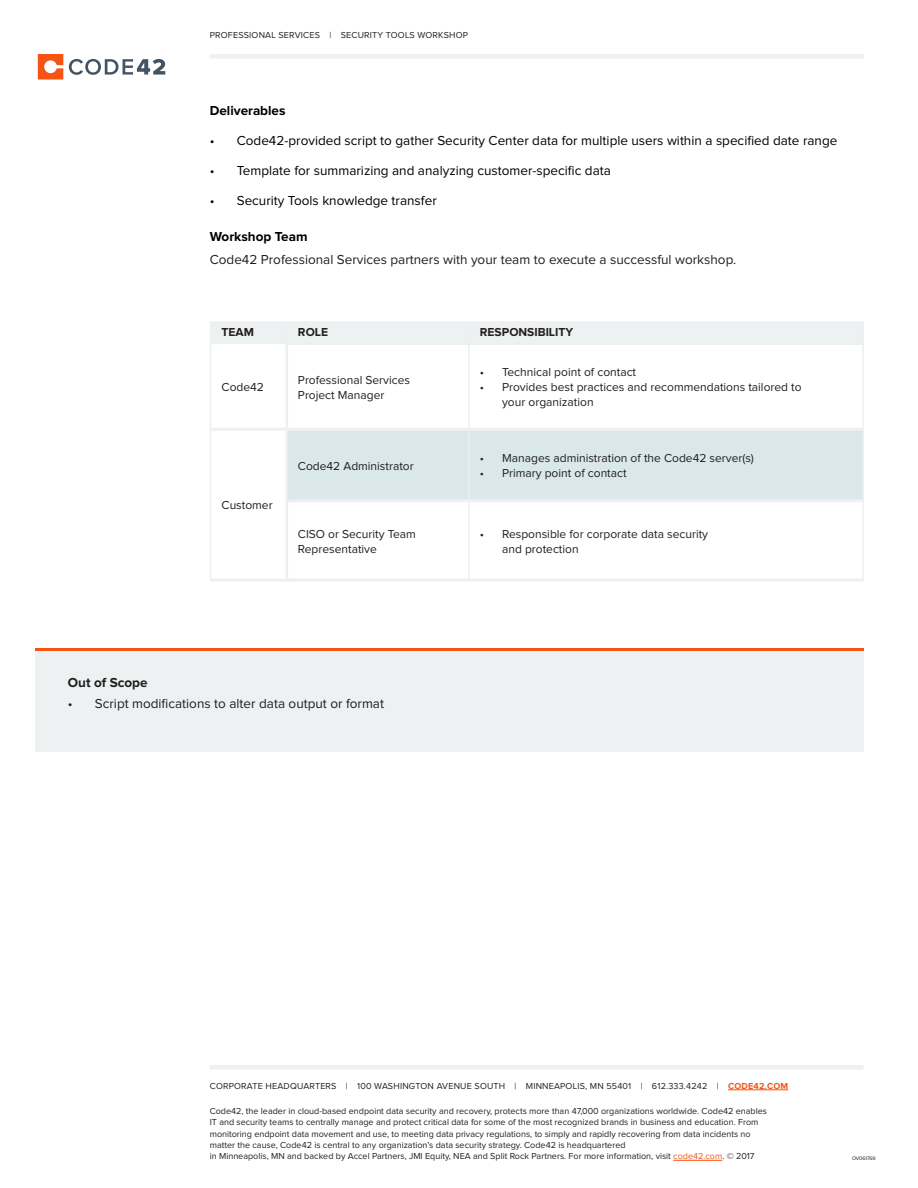
<style>
.page{position:relative;width:918px;height:1188px;background:#fff}
.page>*{position:absolute;margin:0;border:0;box-sizing:border-box;transform-origin:0 0}
.t1{font:13.5px "Proxima Nova";color:#000}
.BODY_COPY__9_15{font:13.5px "Proxima Nova";color:#201d1e}
.BODY_COPY__9_15-2{font:700 13.5px "Proxima Nova";color:#000}
.BODY_COPY__9_15-3{font:700 13.5px "Proxima Nova";color:#201d1e}
.BODY_COPY__9_15-4{font:12px/15px "Proxima Nova";color:#221e1f}
.t2{font:700 12px "Proxima Nova";color:#231f20}
.Boilerplate{font:9px/11.2px "Proxima Nova";color:#231f20}
.Footer_Contact_Infor{font:9px "Proxima Nova";letter-spacing:.02em;color:#231f20}
.Date___Part_No{font:5.25px "Proxima Nova";letter-spacing:-.02em;color:#231f20}
.s1{font-weight:700;color:#f55514}
.s2{color:#f55514}
</style>
<div class="page">
<div style="left:210px;top:1065px;width:653px;height:5px;background:#edf1f2"></div>
<hr style="left:728px;top:1090px;width:60px;height:1px;background:#f55514">
<hr style="left:673px;top:1160px;width:49px;height:1px;background:#f55514">
<svg style="left:38px;top:54px;width:25px;height:26px"></svg>
<svg style="left:69px;top:59px;width:96px;height:16px"></svg>
<hr style="left:210px;top:54px;width:654px;height:4px;background:#edf1f2">
<div style="left:36px;top:650px;width:828px;height:102px;background:#edf1f2"></div>
<hr style="left:36px;top:648px;width:828px;height:3px;background:#f55514">
<div style="left:288px;top:431px;width:574px;height:68px;background:#dae8ec"></div>
<hr style="left:286px;top:345px;width:2px;height:83px;background:#edeff1">
<hr style="left:287px;top:428px;width:181px;height:3px;background:#edeff1">
<hr style="left:470px;top:428px;width:392px;height:3px;background:#edeff1">
<hr style="left:288px;top:499px;width:180px;height:3px;background:#edeff1">
<hr style="left:470px;top:499px;width:392px;height:3px;background:#edeff1">
<hr style="left:210px;top:579px;width:77px;height:3px;background:#edeff1">
<hr style="left:287px;top:579px;width:182px;height:3px;background:#edeff1">
<hr style="left:469px;top:579px;width:395px;height:3px;background:#edeff1">
<hr style="left:286px;top:343px;width:183px;height:2px;background:#edeff1">
<hr style="left:469px;top:343px;width:395px;height:2px;background:#edeff1">
<hr style="left:210px;top:321px;width:77px;height:2px;background:#edeff1">
<div style="left:210px;top:323px;width:652px;height:21px;background:#edf1f2"></div>
<hr style="left:287px;top:321px;width:182px;height:2px;background:#edeff1">
<hr style="left:469px;top:321px;width:395px;height:2px;background:#edeff1">
<hr style="left:468px;top:323px;width:2px;height:20px;background:#edeff1">
<hr style="left:862px;top:323px;width:2px;height:20px;background:#edeff1">
<hr style="left:210px;top:344px;width:1px;height:85px;background:#edeff1">
<hr style="left:468px;top:345px;width:2px;height:84px;background:#edeff1">
<hr style="left:862px;top:345px;width:2px;height:84px;background:#edeff1">
<hr style="left:468px;top:429px;width:2px;height:72px;background:#edeff1">
<hr style="left:862px;top:429px;width:2px;height:72px;background:#edeff1">
<hr style="left:468px;top:501px;width:2px;height:78px;background:#edeff1">
<hr style="left:862px;top:501px;width:2px;height:78px;background:#edeff1">
<hr style="left:210px;top:429px;width:1px;height:72px;background:#edeff1">
<hr style="left:210px;top:501px;width:1px;height:78px;background:#edeff1">
<hr style="left:211px;top:428px;width:76px;height:3px;background:#edeff1">
<hr style="left:286px;top:431px;width:2px;height:70px;background:#edeff1">
<hr style="left:286px;top:501px;width:2px;height:78px;background:#edeff1">
<p class="Footer_Contact_Infor" style="left:210px;top:31px;width:260px">PROFESSIONAL SERVICES | SECURITY TOOLS WORKSHOP</p>
<p class="BODY_COPY__9_15-2" style="left:210px;top:103px;width:77px">Deliverables</p>
<p class="t1" style="left:210px;top:134px;width:629px">• Code42-provided script to gather Security Center data for multiple users within a specified date range</p>
<p class="t1" style="left:210px;top:164px;width:403px">• Template for summarizing and analyzing customer-specific data</p>
<p class="t1" style="left:210px;top:194px;width:229px">• Security Tools knowledge transfer</p>
<p class="BODY_COPY__9_15-2" style="left:210px;top:229px;width:99px">Workshop Team</p>
<p class="BODY_COPY__9_15" style="left:210px;top:253px;width:528px">Code42 Professional Services partners with your team to execute a successful workshop.</p>
<p class="t2" style="left:222px;top:326px;width:34px">TEAM</p>
<p class="t2" style="left:298px;top:326px;width:32px">ROLE</p>
<p class="t2" style="left:480px;top:326px;width:95px">RESPONSIBILITY</p>
<p class="BODY_COPY__9_15-4" style="left:222px;top:380px;width:44px">Code42</p>
<p class="BODY_COPY__9_15-4" style="left:298px;top:373px;width:114px">Professional Services<br>Project Manager</p>
<p class="BODY_COPY__9_15-4" style="left:222px;top:498px;width:53px">Customer</p>
<p class="BODY_COPY__9_15-4" style="left:298px;top:459px;width:117px">Code42 Administrator</p>
<p class="BODY_COPY__9_15-4" style="left:480px;top:365px;width:158px">• Technical point of contact</p>
<p class="BODY_COPY__9_15-4" style="left:502px;top:380px;width:301px;text-indent:-22px">• Provides best practices and recommendations tailored to your organization</p>
<p class="BODY_COPY__9_15-4" style="left:480px;top:451px;width:276px">• Manages administration of the Code42 server(s)</p>
<p class="BODY_COPY__9_15-4" style="left:480px;top:466px;width:148px">• Primary point of contact</p>
<p class="BODY_COPY__9_15-4" style="left:298px;top:527px;width:120px">CISO or Security Team<br>Representative</p>
<p class="BODY_COPY__9_15-4" style="left:502px;top:527px;width:208px;text-indent:-22px">• Responsible for corporate data security and protection</p>
<p class="BODY_COPY__9_15-3" style="left:68px;top:674px;width:81px">Out of Scope</p>
<p class="BODY_COPY__9_15" style="left:68px;top:698px;width:318px">• Script modifications to alter data output or format</p>
<p class="Footer_Contact_Infor" style="left:210px;top:1081px;width:580px">CORPORATE HEADQUARTERS | 100 WASHINGTON AVENUE SOUTH | MINNEAPOLIS, MN 55401 | 612.333.4242 | <span class="s1">CODE42.COM</span></p>
<p class="Boilerplate" style="left:210px;top:1106px;width:559px">Code42, the leader in cloud-based endpoint data security and recovery, protects more than 47,000 organizations worldwide. Code42 enables IT and security teams to centrally manage and protect critical data for some of the most recognized brands in business and education. From monitoring endpoint data movement and use, to meeting data privacy regulations, to simply and rapidly recovering from data incidents no matter the cause, Code42 is central to any organization’s data security strategy. Code42 is headquartered<br>in Minneapolis, MN and backed by Accel Partners, JMI Equity, NEA and Split Rock Partners. For more information, visit <span class="s2">code42.com</span>. © 2017</p>
<p class="Date___Part_No" style="left:852px;top:1156px;width:25px">OV061769</p>
</div>
